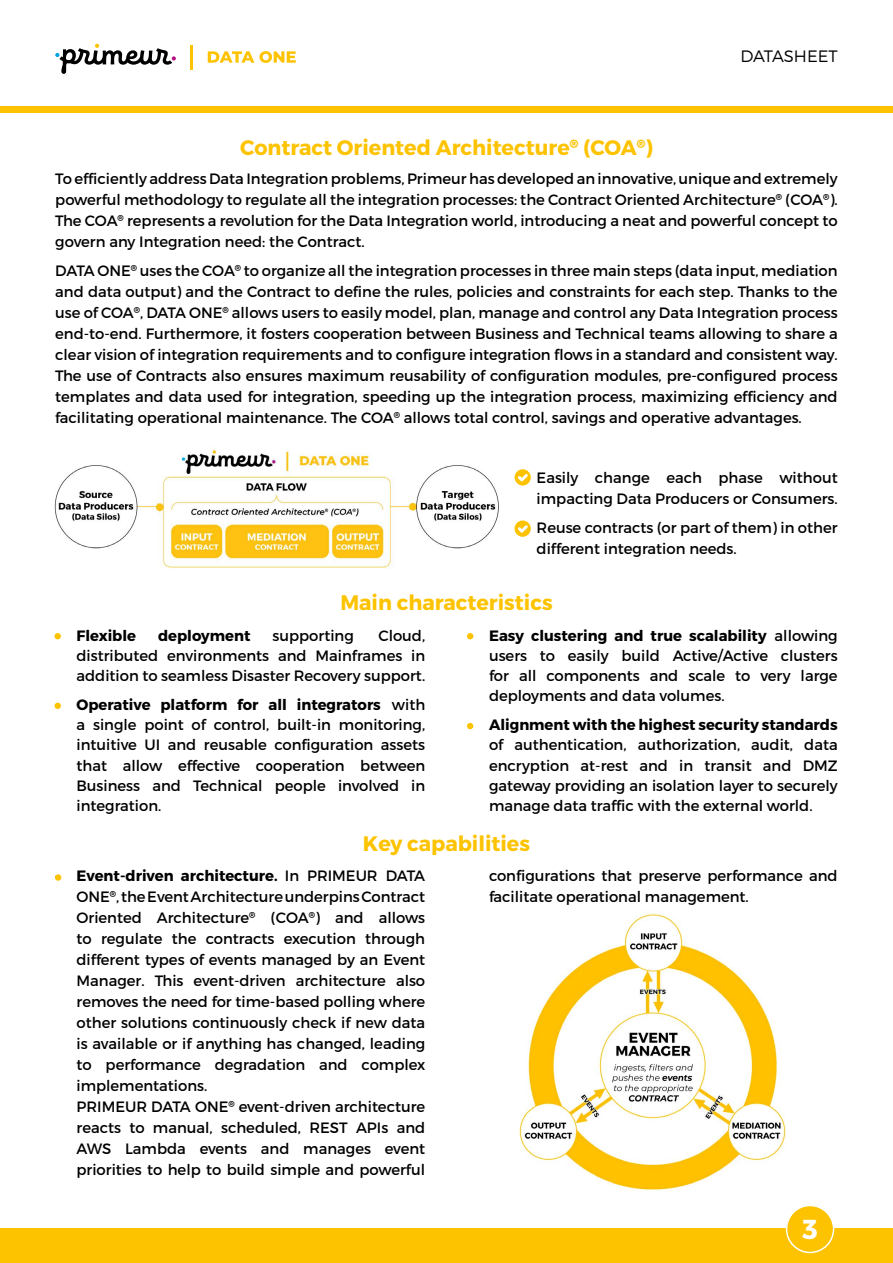
<style>
.page{position:relative;width:893px;height:1263px;background:#fff}
.page>*{position:absolute;margin:0;border:0;box-sizing:border-box;transform-origin:0 0}
.t1{font:700 27.45px "Montserrat";color:#fff}
.t2{font:700 21px "Montserrat";color:#fdc300}
.t3{font:300 16.5px "Montserrat";letter-spacing:-.005em;color:#000}
.t4{font:15px/21px "Montserrat";color:#000;text-align:justify}
.t5{font:700 15px "Montserrat";color:#000}
.s1{font-weight:700}
</style>
<div class="page">
<div style="left:0;top:106px;width:893px;height:7px;background:#fdc300"></div>
<svg style="left:55px;top:44px;width:121px;height:30px"></svg>
<svg style="left:208px;top:51px;width:88px;height:12px"></svg>
<hr style="left:190px;top:46px;width:2px;height:24px;background:#fdc300">
<div style="left:0;top:1229px;width:893px;height:34px;background:#fdc300"></div>
<div style="left:787px;top:1205px;width:46px;height:47px;background:#fdc300;border-radius:50%"></div>
<div style="left:786px;top:1205px;width:48px;height:48px;border:2px solid #fff;border-radius:50%"></div>
<svg style="left:55px;top:633px;width:6px;height:6px"></svg>
<svg style="left:467px;top:633px;width:6px;height:6px"></svg>
<svg style="left:55px;top:703px;width:6px;height:6px"></svg>
<svg style="left:467px;top:723px;width:6px;height:6px"></svg>
<div style="left:55px;top:874px;width:6px;height:7px;background:#fdc300;border-radius:50%"></div>
<img style="left:54px;top:449px;width:445px;height:120px">
<img style="left:519px;top:914px;width:267px;height:276px">
<svg style="left:514px;top:469px;width:17px;height:16px"></svg>
<svg style="left:518px;top:474px;width:10px;height:7px"></svg>
<svg style="left:514px;top:520px;width:17px;height:17px"></svg>
<svg style="left:518px;top:525px;width:10px;height:8px"></svg>
<h2 class="t2" style="left:240px;top:135px;width:414px">Contract Oriented Architecture<sup>®</sup> (COA<sup>®</sup>)</h2>
<p class="t3" style="left:740px;top:46px;width:99px">DATASHEET</p>
<p class="t4" style="left:55px;top:168px;width:784px">To efficiently address Data Integration problems, Primeur has developed an innovative, unique and extremely powerful methodology to regulate all the integration processes: the Contract Oriented Architecture<sup>®</sup> (COA<sup>®</sup>).<br>The COA<sup>®</sup> represents a revolution for the Data Integration world, introducing a neat and powerful concept to govern any Integration need: the Contract.</p>
<p class="t4" style="left:55px;top:260px;width:784px">DATA ONE<sup>®</sup> uses the COA<sup>®</sup> to organize all the integration processes in three main steps (data input, mediation and data output) and the Contract to define the rules, policies and constraints for each step. Thanks to the use of COA<sup>®</sup>, DATA ONE<sup>®</sup> allows users to easily model, plan, manage and control any Data Integration process end-to-end. Furthermore, it fosters cooperation between Business and Technical teams allowing to share a clear vision of integration requirements and to configure integration flows in a standard and consistent way.<br>The use of Contracts also ensures maximum reusability of configuration modules, pre-configured process templates and data used for integration, speeding up the integration process, maximizing efficiency and facilitating operational maintenance. The COA<sup>®</sup> allows total control, savings and operative advantages.</p>
<p class="t4" style="left:520px;top:467px;width:320px;text-align:right">• Easily change each phase without impacting Data Producers or Consumers.</p>
<p class="t4" style="left:537px;top:517px;width:303px;text-indent:-17px">• Reuse contracts (or part of them) in other different integration needs.</p>
<h2 class="t2" style="left:340px;top:590px;width:214px">Main characteristics</h2>
<p class="t5" style="left:55px;top:626px;width:82px">• Flexible</p>
<p class="t5" style="left:158px;top:626px;width:94px">deployment</p>
<p class="t4" style="left:273px;top:625px;width:83px">supporting</p>
<p class="t4" style="left:77px;top:625px;width:350px;line-height:20.2px;text-indent:302px">Cloud, distributed environments and Mainframes in addition to seamless Disaster Recovery support.</p>
<p class="t4" style="left:77px;top:694px;width:350px;line-height:20.2px;text-indent:-21px"><span class="s1">• Operative platform for all integrators</span> with a single point of control, built-in monitoring, intuitive UI and reusable configuration assets that allow effective cooperation between Business and Technical people involved in integration.</p>
<p class="t4" style="left:489px;top:625px;width:350px;line-height:20.2px;text-indent:-21px"><span class="s1">• Easy clustering and true scalability</span> allowing users to easily build Active/Active clusters for all components and scale to very large deployments and data volumes.</p>
<p class="t5" style="left:468px;top:715px;width:371px">• Alignment with the highest security standards</p>
<p class="t4" style="left:489px;top:735px;width:350px;line-height:20.2px">of authentication, authorization, audit, data encryption at-rest and in transit and DMZ gateway providing an isolation layer to securely manage data traffic with the external world.</p>
<h2 class="t2" style="left:363px;top:831px;width:169px">Key capabilities</h2>
<p class="t4" style="left:77px;top:865px;width:350px;text-align:left;text-indent:-21px"><span class="s1">• Event-driven architecture.</span> In PRIMEUR DATA ONE<sup>®</sup>, the Event Architecture underpins Contract Oriented Architecture<sup>®</sup> (COA<sup>®</sup>) and allows to regulate the contracts execution through different types of events managed by an Event Manager. This event-driven architecture also removes the need for time-based polling where other solutions continuously check if new data is available or if anything has changed, leading to performance degradation and complex implementations.<br>PRIMEUR DATA ONE<sup>®</sup> event-driven architecture reacts to manual, scheduled, REST APIs and AWS Lambda events and manages event priorities to help to build simple and powerful</p>
<p class="t4" style="left:489px;top:865px;width:350px">configurations that preserve performance and facilitate operational management.</p>
<h1 class="t1" style="left:802px;top:1212px;width:17px">3</h1>
</div>
